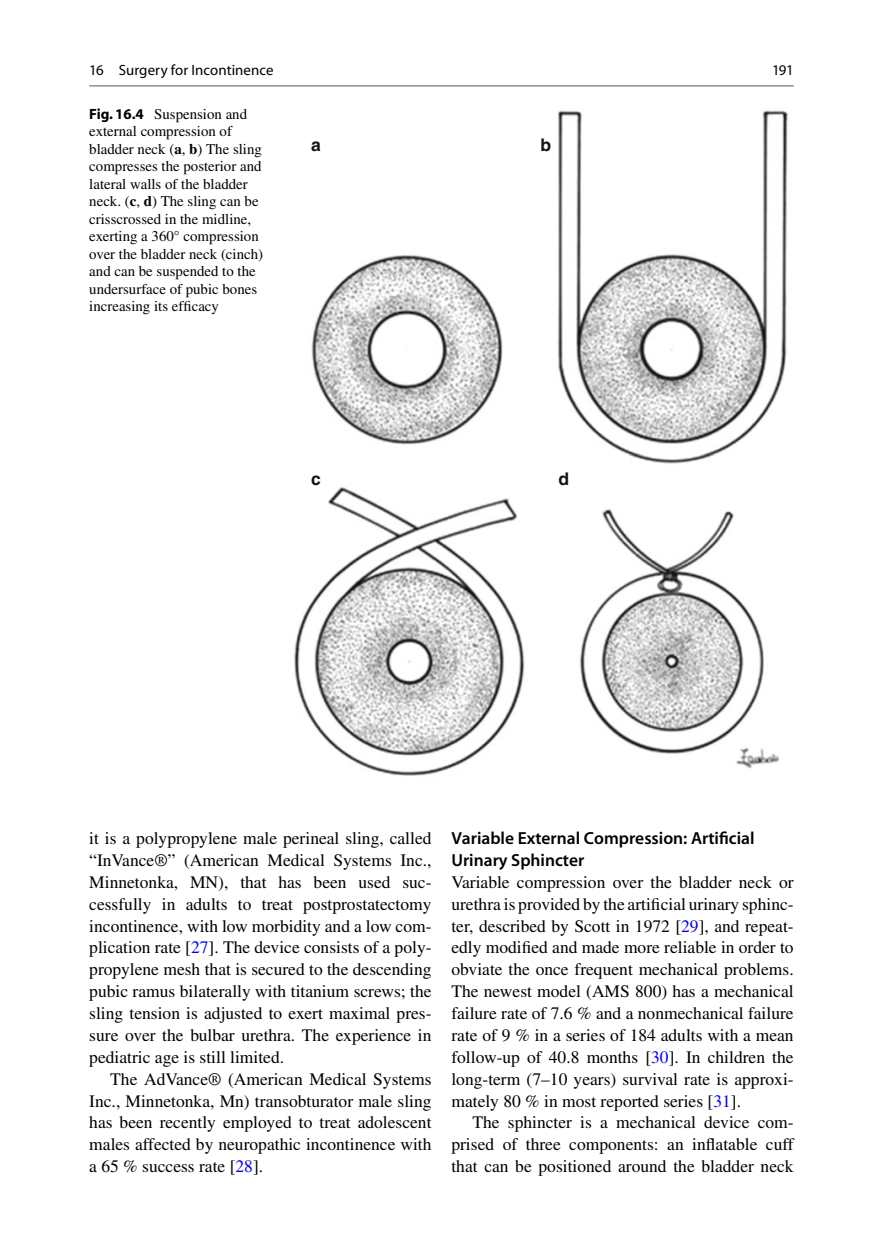
<style>
.page{position:relative;width:883px;height:1260px;background:#fff}
.page>*{position:absolute;margin:0;border:0;box-sizing:border-box;transform-origin:0 0}
.t1{font:17.5px/21.9px "Ygmhwj Times";color:#000;text-align:justify}
.t2{font:600 17.5px/21.9px "Csphxp Myriad";color:#000}
.t3{font:700 17.5px "Qpydhs Helvetica";color:#131413}
.t4{font:14.88px/17.5px "Ygmhwj Times";color:#000}
.t5{font:14.88px "Jrlmcd Myriad";letter-spacing:.005em;color:#000}
.s1{font-family:"Nbwnhr Myriad";font-weight:700}
.s2{font-family:"Cgblwl Times";font-weight:700}
.s3{color:#0000fa}
</style>
<div class="page">
<img style="left:294px;top:110px;width:494px;height:666px">
<hr style="left:89px;top:85px;width:705px;height:2px;background:#9c9c9c">
<p class="t5" style="left:89px;top:64px;width:186px">16 Surgery for Incontinence</p>
<p class="t4" style="left:89px;top:106px;width:175px"><span class="s1">Fig. 16.4</span> Suspension and external compression of bladder neck ( <span class="s2">a</span> , <span class="s2">b</span> ) The sling compresses the posterior and lateral walls of the bladder neck. ( <span class="s2">c</span> , <span class="s2">d</span> ) The sling can be crisscrossed in the midline, exerting a 360° compression over the bladder neck (cinch) and can be suspended to the undersurface of pubic bones increasing its efficacy</p>
<p class="t3" style="left:311px;top:135px;width:11px">a</p>
<p class="t3" style="left:541px;top:135px;width:12px">b</p>
<p class="t3" style="left:311px;top:469px;width:11px">c</p>
<p class="t3" style="left:559px;top:469px;width:12px">d</p>
<p class="t5" style="left:772px;top:64px;width:23px">191</p>
<p class="t1" style="left:89px;top:829px;width:344px">it is a polypropylene male perineal sling, called “InVance®” (American Medical Systems Inc., Minnetonka, MN), that has been used suc&shy;cessfully in adults to treat postprostatectomy incontinence, with low morbidity and a low com&shy;plication rate [ <span class="s3">27</span> ]. The device consists of a poly&shy;propylene mesh that is secured to the descending pubic ramus bilaterally with titanium screws; the sling tension is adjusted to exert maximal pres&shy;sure over the bulbar urethra. The experience in pediatric age is still limited.</p>
<p class="t1" style="left:89px;top:1070px;width:344px;text-indent:21px">The AdVance® (American Medical Systems Inc., Minnetonka, Mn) transobturator male sling has been recently employed to treat adolescent males affected by neuropathic incontinence with a 65 % success rate [ <span class="s3">28</span> ].</p>
<p class="t2" style="left:451px;top:829px;width:305px">Variable External Compression: Artificial<br>Urinary Sphincter</p>
<p class="t1" style="left:451px;top:873px;width:344px">Variable compression over the bladder neck or urethra is provided by the artificial urinary sphinc&shy;ter , described by Scott in 1972 [ <span class="s3">29</span> ], and repeat&shy;edly modified and made more reliable in order to obviate the once frequent mechanical problems.<br>The newest model (AMS 800) has a mechanical failure rate of 7.6 % and a nonmechanical failure rate of 9 % in a series of 184 adults with a mean follow-up of 40.8 months [ <span class="s3">30</span> ]. In children the long-term (7–10 years) survival rate is approxi&shy;mately 80 % in most reported series [ <span class="s3">31</span> ].</p>
<p class="t1" style="left:451px;top:1113px;width:344px;text-indent:21px">The sphincter is a mechanical device com&shy;prised of three components: an inflatable cuff that can be positioned around the bladder neck</p>
</div>
